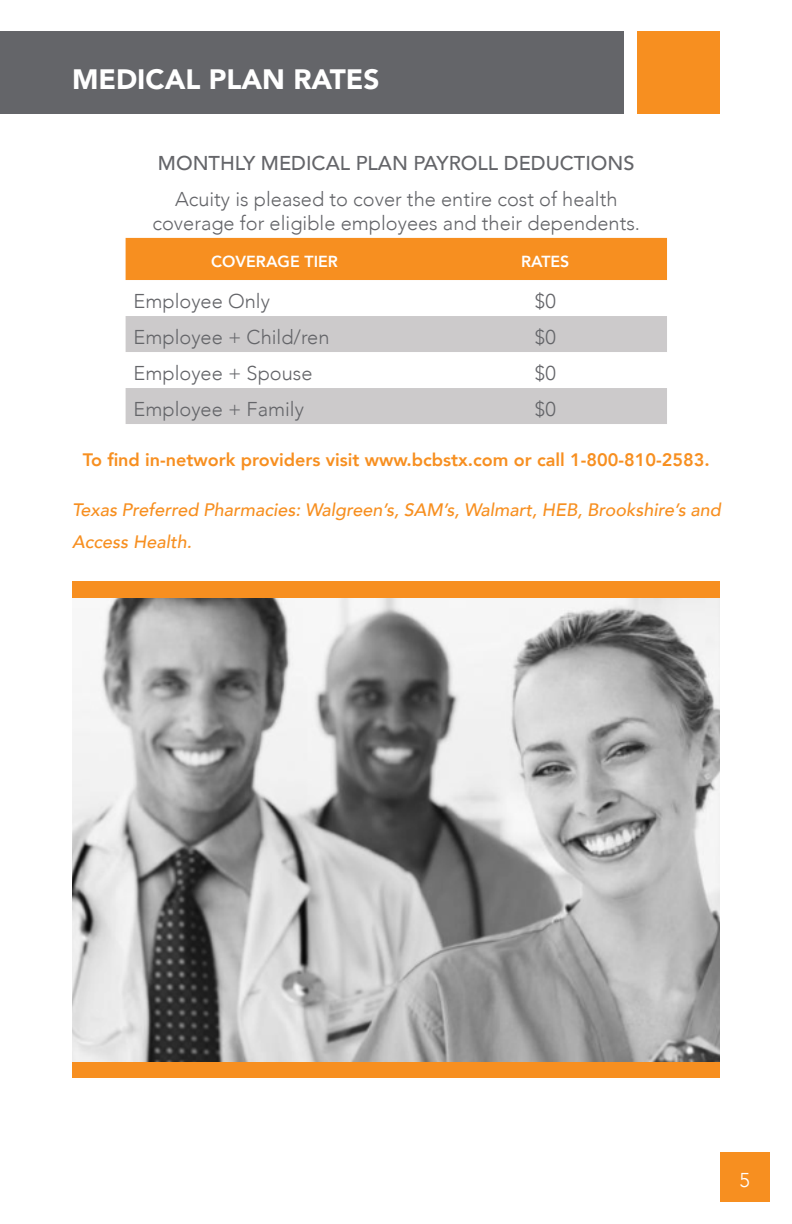
<style>
.page{position:relative;width:792px;height:1224px;background:#fff}
.page>*{position:absolute;margin:0;border:0;box-sizing:border-box;transform-origin:0 0}
.PAGE_TITLE{font:900 28px "Avenir";color:#fff}
.Body_copy_small{font:300 20px/24px "Avenir";color:#646569;text-align:center}
.Table_title{font:500 20px "Avenir";color:#646569}
.t1{font:300 20px "Avenir";color:#fff}
.Body_copy_small-2{font:italic 500 18px/32px "Avenir";color:#f78f20}
.Body_copy_small-3{font:800 18px "Avenir";color:#f78f20}
.White_table_text{font:800 16px "Avenir";color:#fff}
</style>
<div class="page">
<div style="left:0;top:31px;width:624px;height:82px;background:#646569"></div>
<div style="left:638px;top:31px;width:82px;height:82px;background:#f78f20"></div>
<div style="left:720px;top:1152px;width:49px;height:49px;background:#f78f20"></div>
<div style="left:126px;top:238px;width:541px;height:42px;background:#f78f20"></div>
<svg style="left:126px;top:316px;width:541px;height:108px;fill:#cccacb"></svg>
<div style="left:72px;top:581px;width:648px;height:497px;background:#f78f20"></div>
<img style="left:72px;top:598px;width:648px;height:464px">
<p class="PAGE_TITLE" style="left:72px;top:55px;width:309px">MEDICAL PLAN RATES</p>
<p class="Table_title" style="left:158px;top:146px;width:478px">MONTHLY MEDICAL PLAN PAYROLL DEDUCTIONS</p>
<p class="Body_copy_small" style="left:152px;top:187px;width:489px">Acuity is pleased to cover the entire cost of health coverage for eligible employees and their dependents.</p>
<p class="White_table_text" style="left:211px;top:249px;width:128px">COVERAGE TIER</p>
<p class="White_table_text" style="left:521px;top:249px;width:50px">RATES</p>
<p class="Body_copy_small" style="left:134px;top:289px;width:138px">Employee Only</p>
<p class="Body_copy_small" style="left:535px;top:289px;width:22px">$0</p>
<p class="Body_copy_small" style="left:134px;top:325px;width:197px">Employee + Child/ren</p>
<p class="Body_copy_small" style="left:535px;top:325px;width:22px">$0</p>
<p class="Body_copy_small" style="left:134px;top:361px;width:180px">Employee + Spouse</p>
<p class="Body_copy_small" style="left:535px;top:361px;width:22px">$0</p>
<p class="Body_copy_small" style="left:134px;top:397px;width:172px">Employee + Family</p>
<p class="Body_copy_small" style="left:535px;top:397px;width:22px">$0</p>
<p class="Body_copy_small-3" style="left:83px;top:446px;width:628px">To find in-network providers visit www.bcbstx.com or call 1-800-810-2583.</p>
<p class="Body_copy_small-2" style="left:72px;top:494px;width:650px">Texas Preferred Pharmacies: Walgreen’s, SAM’s, Walmart, HEB, Brookshire’s and<br>Access Health.</p>
<p class="t1" style="left:739px;top:1168px;width:12px">5</p>
</div>
